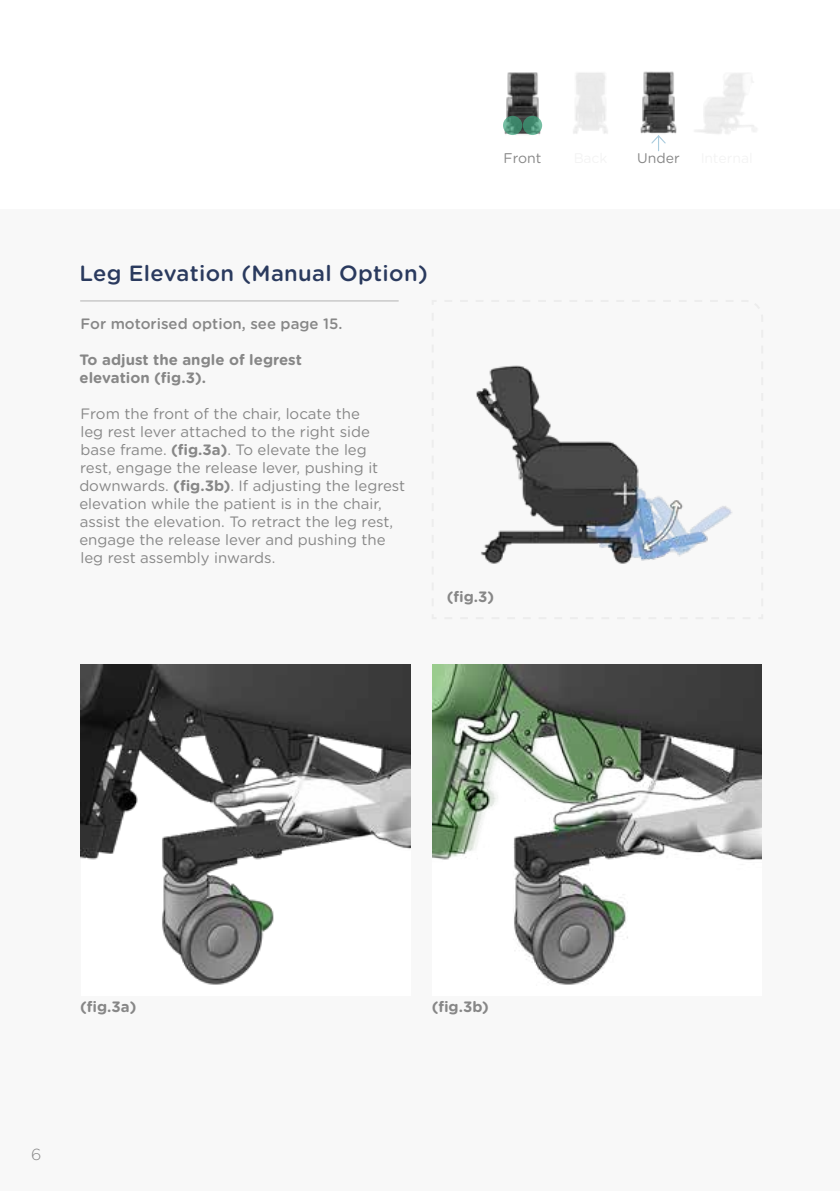
<style>
.page{position:relative;width:840px;height:1191px;background:#fff}
.page>*{position:absolute;margin:0;border:0;box-sizing:border-box;transform-origin:0 0}
.t1{font:500 22px "Gotham Rnd";letter-spacing:.015em;color:#2a3a5e}
.t2{font:300 16px "Gotham Rnd";color:#878787}
.t3{font:15px/18px "Gotham Rnd";color:#878787}
.t4{font:700 15px/18px "Gotham Rnd";color:#878787}
.t5{font:500 15px "Gotham Rnd";color:#878787}
.t6{font:14px "Gotham Rnd";color:#878787}
.s1{font-weight:700}
</style>
<div class="page">
<svg style="left:431px;top:300px;width:332px;height:319px"></svg>
<img style="left:432px;top:664px;width:329px;height:321px">
<img style="left:81px;top:664px;width:329px;height:321px">
<hr style="left:80px;top:300px;width:318px;height:1px;background:#b3b2b2">
<img style="left:504px;top:71px;width:253px;height:64px">
<svg style="left:650px;top:134px;width:16px;height:17px"></svg>
<svg style="left:502px;top:116px;width:20px;height:19px"></svg>
<svg style="left:522px;top:116px;width:20px;height:19px"></svg>
<p class="t6" style="left:503px;top:148px;width:39px">Front</p>
<p class="t6" style="left:637px;top:148px;width:44px">Under</p>
<h1 class="t1" style="left:79px;top:257px;width:349px">Leg Elevation (Manual Option)</h1>
<p class="t5" style="left:80px;top:313px;width:263px">For motorised option, see page 15.</p>
<p class="t4" style="left:79px;top:350px;width:224px">To adjust the angle of legrest elevation (fig.3).</p>
<p class="t3" style="left:79px;top:404px;width:327px">From the front of the chair, locate the<br>leg rest lever attached to the right side base frame. <span class="s1">(fig.3a)</span>. To elevate the leg<br>rest, engage the release lever, pushing it downwards. <span class="s1">(fig.3b)</span>. If adjusting the legrest elevation while the patient is in the chair, assist the elevation. To retract the leg rest, engage the release lever and pushing the leg rest assembly inwards.</p>
<p class="t4" style="left:446px;top:587px;width:49px">(fig.3)</p>
<p class="t4" style="left:80px;top:996px;width:58px">(fig.3a)</p>
<p class="t4" style="left:431px;top:996px;width:58px">(fig.3b)</p>
<p class="t2" style="left:31px;top:1143px;width:12px">6</p>
</div>
